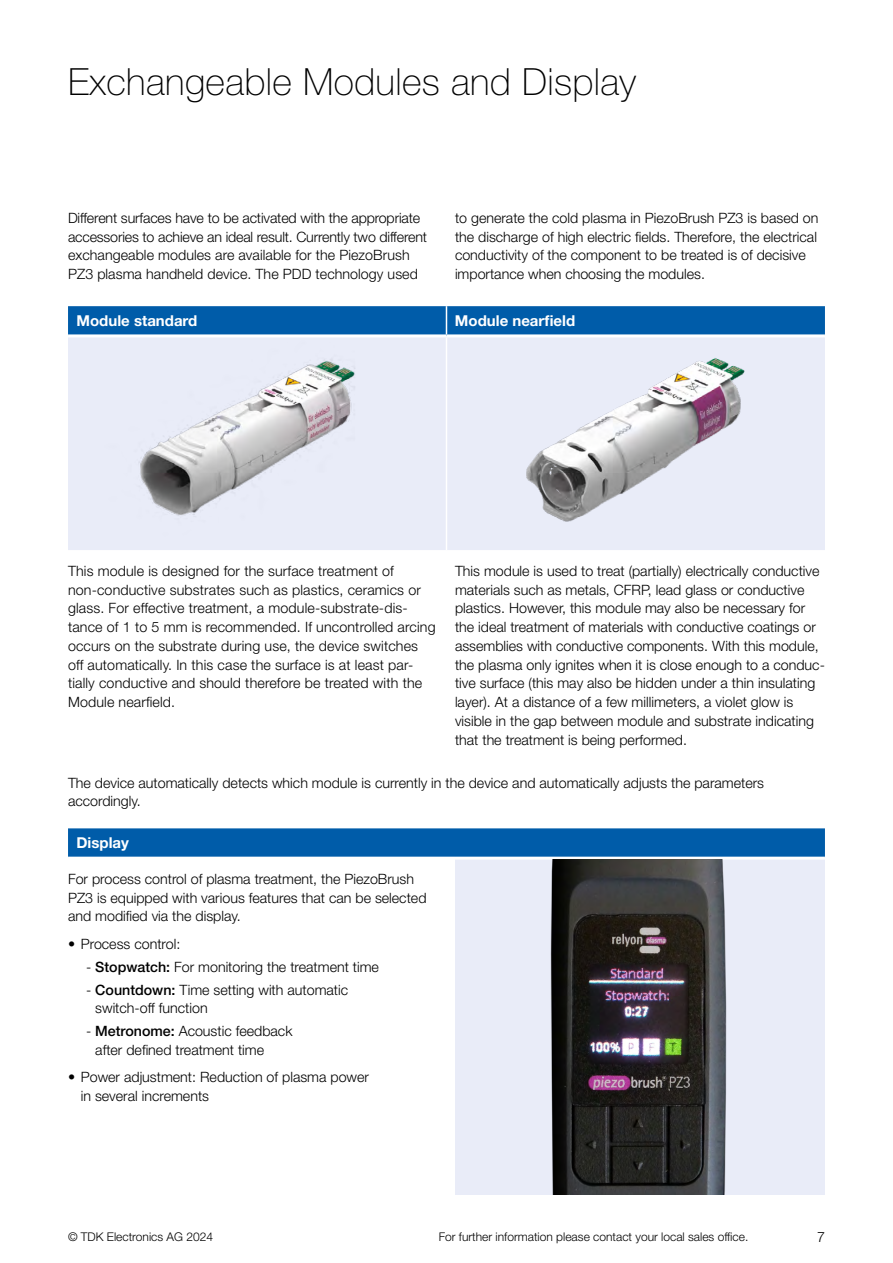
<style>
.page{position:relative;width:893px;height:1263px;background:#fff}
.page>*{position:absolute;margin:0;border:0;box-sizing:border-box;transform-origin:0 0}
.t1{font:100 37.5px "Helvetica Neue LT Std";letter-spacing:.01em;color:#000}
.t2{font:700 15px "Helvetica Neue LT Std";color:#fff}
.t3{font:300 14.25px/18.8px "Helvetica Neue LT Std";color:#000}
.t4{font:300 12px "Helvetica Neue LT Std";color:#000}
.s1{font-weight:500}
</style>
<div class="page">
<div style="left:68px;top:337px;width:757px;height:213px;background:#e9ecf8"></div>
<div style="left:68px;top:306px;width:757px;height:28px;background:#005ca9"></div>
<hr style="left:446px;top:337px;width:1px;height:213px;background:#fff">
<svg style="left:68px;top:828px;width:757px;height:29px;background:#0660ab"></svg>
<div style="left:455px;top:858px;width:370px;height:337px;background:#e9ecf8"></div>
<hr style="left:455px;top:857px;width:370px;height:3px;background:#fff">
<img style="left:81px;top:337px;width:341px;height:208px">
<img style="left:476px;top:337px;width:336px;height:209px">
<img style="left:550px;top:859px;width:177px;height:335px">
<h1 class="t1" style="left:68px;top:60px;width:570px">Exchangeable Modules and Display</h1>
<p class="t3" style="left:68px;top:208px;width:360px">Different surfaces have to be activated with the appropriate accessories to achieve an ideal result. Currently two different exchangeable modules are available for the PiezoBrush PZ3 plasma handheld device. The PDD technology used</p>
<p class="t3" style="left:455px;top:208px;width:365px">to generate the cold plasma in PiezoBrush PZ3 is based on the discharge of high electric fields. Therefore, the electrical conductivity of the component to be treated is of decisive importance when choosing the modules.</p>
<p class="t2" style="left:77px;top:311px;width:122px">Module standard</p>
<p class="t2" style="left:455px;top:311px;width:122px">Module nearfield</p>
<p class="t3" style="left:68px;top:561px;width:369px">This module is designed for the surface treatment of non-conductive substrates such as plastics, ceramics or glass. For effective treatment, a module-substrate-dis&shy;tance of 1 to 5 mm is recommended. If uncontrolled arcing occurs on the substrate during use, the device switches off automatically. In this case the surface is at least par&shy;tially conductive and should therefore be treated with the Module nearfield.</p>
<p class="t3" style="left:455px;top:561px;width:371px">This module is used to treat (partially) electrically conductive materials such as metals, CFRP, lead glass or conductive plastics. However, this module may also be necessary for the ideal treatment of materials with conductive coatings or assemblies with conductive components. With this module, the plasma only ignites when it is close enough to a conduc&shy;tive surface (this may also be hidden under a thin insulating layer). At a distance of a few millimeters, a violet glow is visible in the gap between module and substrate indicating that the treatment is being performed.</p>
<p class="t3" style="left:68px;top:773px;width:698px">The device automatically detects which module is currently in the device and automatically adjusts the parameters accordingly.</p>
<p class="t2" style="left:77px;top:833px;width:54px">Display</p>
<p class="t3" style="left:68px;top:869px;width:360px">For process control of plasma treatment, the PiezoBrush<br>PZ3 is equipped with various features that can be selected and modified via the display.</p>
<p class="t3" style="left:68px;top:934px;width:114px">• Process control:</p>
<p class="t3" style="left:86px;top:957px;width:294px">- <span class="s1">Stopwatch:</span> For monitoring the treatment time</p>
<p class="t3" style="left:95px;top:980px;width:254px;text-indent:-9px">- <span class="s1">Countdown:</span> Time setting with automatic switch-off function</p>
<p class="t3" style="left:95px;top:1022px;width:199px;text-indent:-9px">- <span class="s1">Metronome:</span> Acoustic feedback after defined treatment time</p>
<p class="t3" style="left:81px;top:1068px;width:290px;text-indent:-13px">• Power adjustment: Reduction of plasma power in several increments</p>
<p class="t4" style="left:68px;top:1229px;width:146px">© TDK Electronics AG 2024</p>
<p class="t4" style="left:439px;top:1229px;width:311px">For further information please contact your local sales office.</p>
<p class="t3" style="left:817px;top:1227px;width:9px">7</p>
</div>
